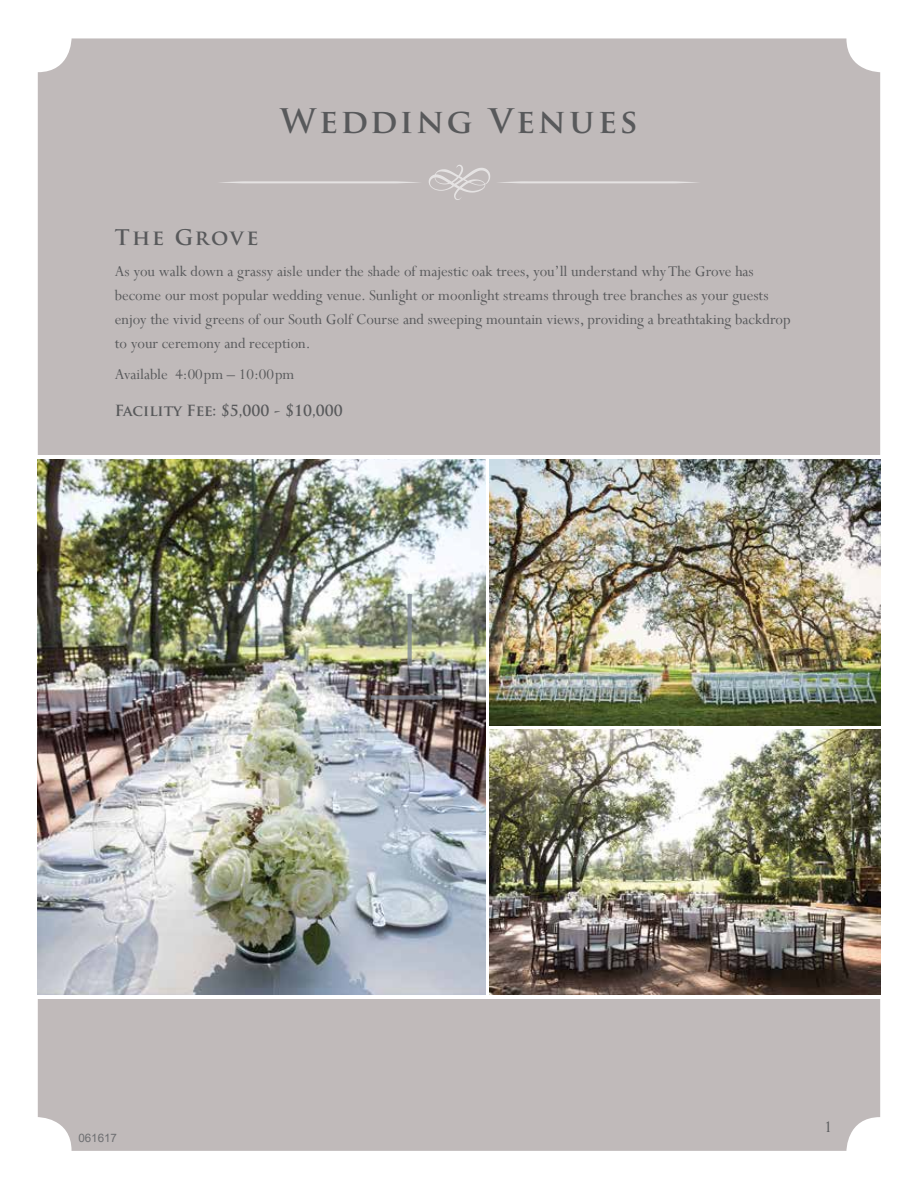
<style>
.page{position:relative;width:918px;height:1188px;background:#fff}
.page>*{position:absolute;margin:0;border:0;box-sizing:border-box;transform-origin:0 0}
.t1{font:700 33px "Trajan Pro";letter-spacing:.09em;color:#58595b}
.t2{font:700 21px "Trajan Pro";letter-spacing:.09em;color:#58595b}
.t3{font:18px "Perpetua";color:#58595b}
.t4{font:16.5px/24px "Perpetua";color:#58595b}
.t5{font:700 15px "Trajan Pro";color:#58595b}
.t6{font:11.7px "Arial";color:#6d6e71}
</style>
<div class="page">
<div style="left:38px;top:38px;width:842px;height:1113px;background:#c0baba;border-radius:34px"></div>
<div style="left:0;top:455px;width:918px;height:544px;background:#fff"></div>
<img style="left:38px;top:460px;width:447px;height:534px">
<img style="left:490px;top:730px;width:390px;height:264px">
<svg style="left:220px;top:181px;width:199px;height:2px"></svg>
<svg style="left:499px;top:181px;width:199px;height:2px"></svg>
<svg style="left:429px;top:165px;width:61px;height:35px"></svg>
<img style="left:490px;top:460px;width:390px;height:265px">
<svg style="left:371px;top:695px;width:71px;height:5px"></svg>
<svg style="left:408px;top:594px;width:4px;height:71px"></svg>
<h1 class="t1" style="left:280px;top:100px;width:359px">Wedding Venues</h1>
<p class="t2" style="left:115px;top:225px;width:145px">The Grove</p>
<p class="t4" style="left:115px;top:259px;width:677px">As you walk down a grassy aisle under the shade of majestic oak trees, you’ll understand why The Grove has become our most popular wedding venue. Sunlight or moonlight streams through tree branches as your guests enjoy the vivid greens of our South Golf Course and sweeping mountain views, providing a breathtaking backdrop to your ceremony and reception.</p>
<p class="t4" style="left:115px;top:362px;width:181px">Available 4:00pm – 10:00pm</p>
<p class="t5" style="left:115px;top:401px;width:230px">Facility Fee: $5,000 - $10,000</p>
<p class="t6" style="left:78px;top:1130px;width:40px">061617</p>
<p class="t3" style="left:824px;top:1116px;width:10px">1</p>
</div>
